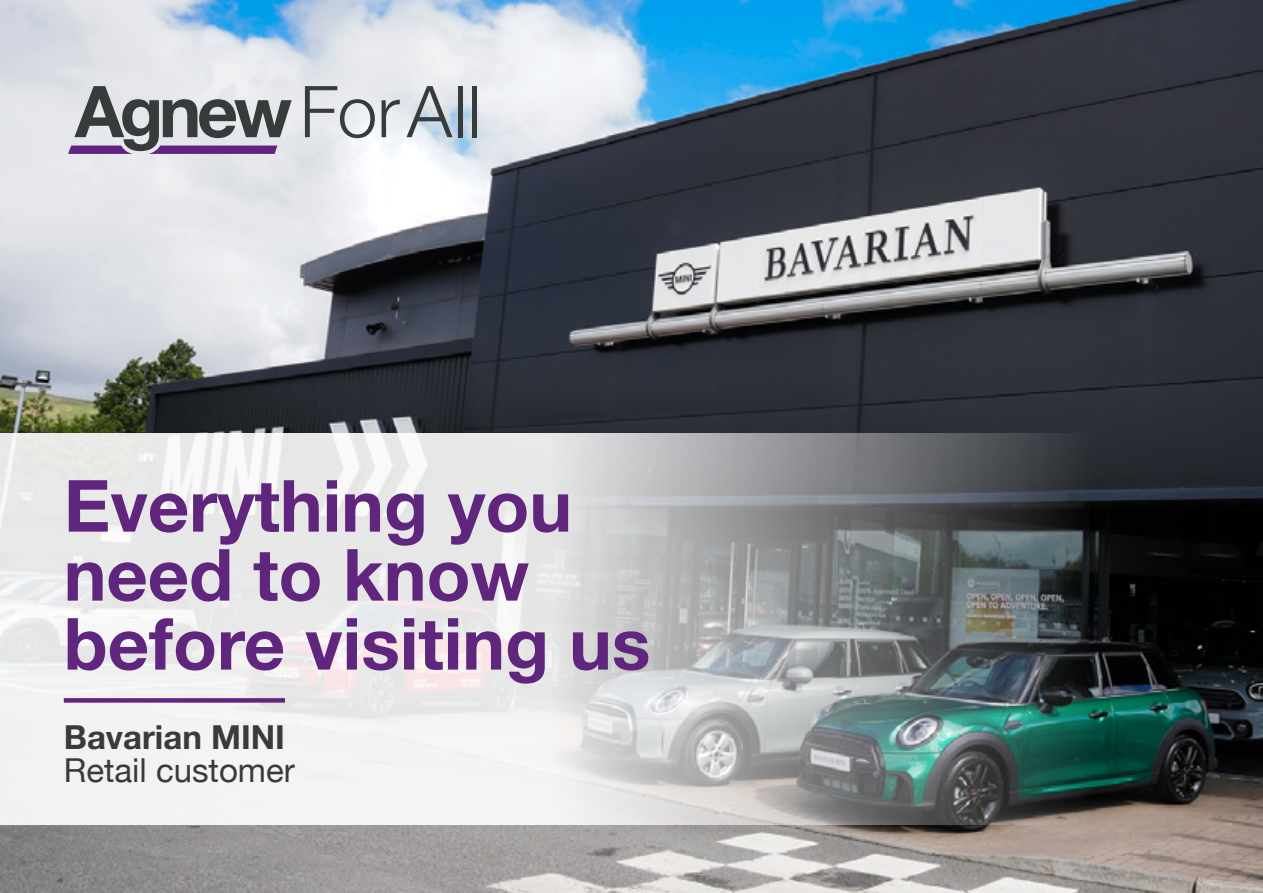
<style>
.page{position:relative;width:1263px;height:893px;background:#fff}
.page>*{position:absolute;margin:0;border:0;box-sizing:border-box;transform-origin:0 0}
.t1{font:700 72px/69px "Helvetica Neue";color:#60267d}
.t2{font:33px "Helvetica Neue";color:#373b3a}
.t3{font:700 33px "Helvetica Neue";color:#373b3a}
</style>
<div class="page">
<img style="left:0;top:0;width:1263px;height:893px">
<svg style="left:68px;top:86px;width:224px;height:68px;background:#9c98a3"></svg>
<svg style="left:305px;top:86px;width:70px;height:52px;background:#bdbfc2"></svg>
<svg style="left:382px;top:100px;width:18px;height:37px"></svg>
<svg style="left:406px;top:86px;width:46px;height:51px;background:#b2b9bf"></svg>
<hr style="left:458px;top:86px;width:4px;height:51px;background:#373b3a">
<hr style="left:472px;top:86px;width:4px;height:51px;background:#373b3a">
<svg style="left:0;top:434px;width:1089px;height:391px"></svg>
<div style="left:64px;top:698px;width:221px;height:5px;background:#60267d"></div>
<p class="t1" style="left:64px;top:473px;width:588px">Everything you need to know before visiting us</p>
<p class="t3" style="left:64px;top:712px;width:223px">Bavarian MINI</p>
<p class="t2" style="left:64px;top:747px;width:233px">Retail customer</p>
</div>
